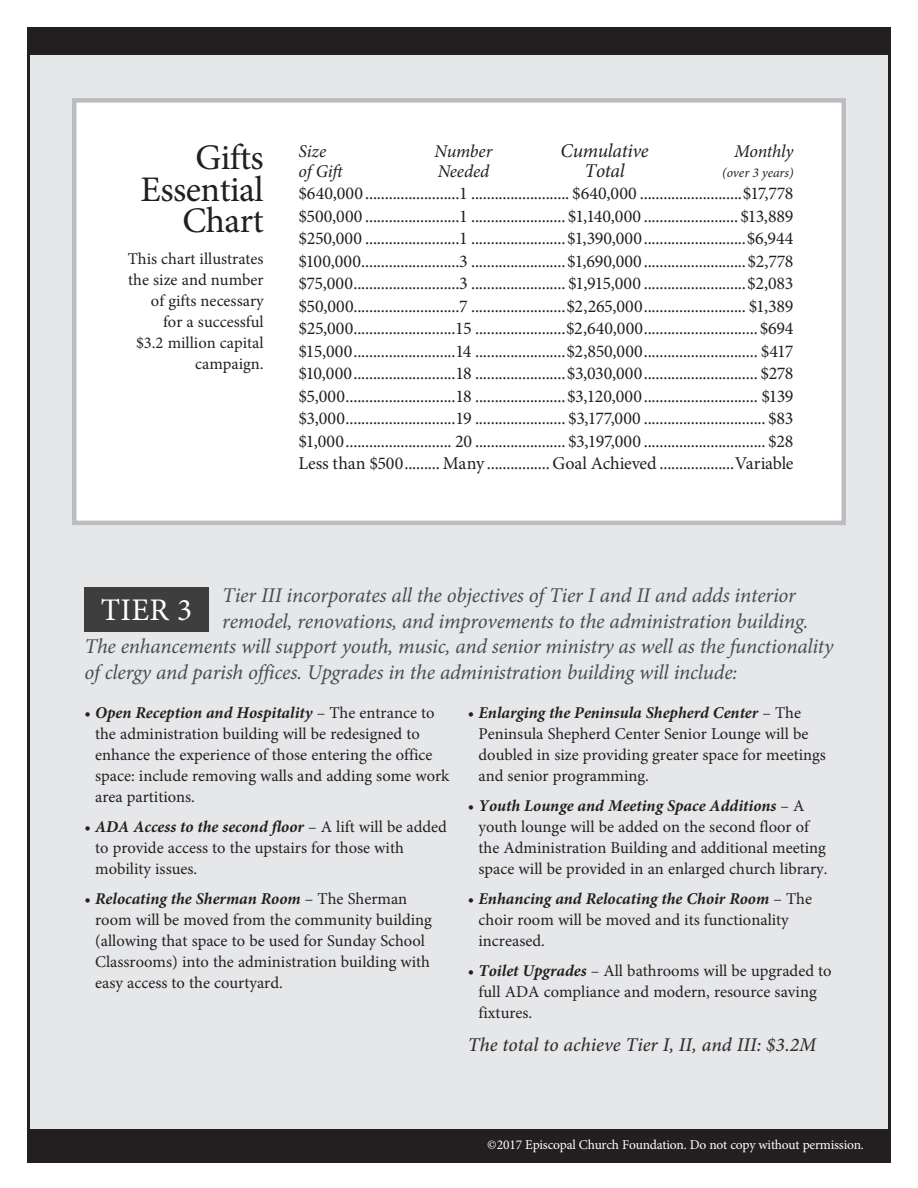
<style>
.page{position:relative;width:918px;height:1188px;background:#fff}
.page>*{position:absolute;margin:0;border:0;box-sizing:border-box;transform-origin:0 0}
.t1{font:36px/31.5px "Minion Pro";letter-spacing:-.015em;color:#231f20;text-align:right}
.t2{font:31.5px "Minion Pro";color:#fff}
.t3{font:italic 21px "Minion Pro";letter-spacing:-.01em;color:#4b4c4d}
.t4{font:italic 500 19.5px "Minion Pro";color:#312f30}
.t5{font:italic 19.5px "Minion Pro";letter-spacing:-.015em;color:#231f20}
.t6{font:18px/22.5px "Minion Pro";letter-spacing:-.01em;color:#231f20;text-align:justify}
.t7{font:italic 18px "Minion Pro";letter-spacing:-.01em;color:#231f20}
.t8{font:16.5px/21px "Minion Pro";color:#231f20}
.t9{font:13.5px "Minion Pro";letter-spacing:-.015em;color:#fff}
.t10{font:italic 13.5px "Minion Pro";letter-spacing:-.005em;color:#231f20}
.s1{font-weight:700;font-style:italic}
</style>
<div class="page">
<div style="left:29px;top:43px;width:860px;height:1096px;background:#e6e7e9"></div>
<div style="left:27px;top:1129px;width:864px;height:33px;background:#231f20"></div>
<div style="left:27px;top:28px;width:864px;height:27px;background:#231f20"></div>
<div style="left:72px;top:98px;width:774px;height:427px;background:#fff;border:4px solid #bcbdc0"></div>
<div style="left:85px;top:587px;width:124px;height:44px;background:#3e3e3f"></div>
<h1 class="t1" style="left:141px;top:142px;width:125px">Gifts<br>Essential<br>Chart</h1>
<p class="t8" style="left:128px;top:248px;width:137px;text-align:right">This chart illustrates the size and number of gifts necessary for a successful<br>$3.2 million capital campaign.</p>
<p class="t7" style="left:298px;top:139px;width:29px">Size</p>
<p class="t7" style="left:435px;top:139px;width:59px">Number</p>
<p class="t5" style="left:561px;top:137px;width:90px">Cumulative</p>
<p class="t7" style="left:734px;top:139px;width:61px">Monthly</p>
<p class="t7" style="left:298px;top:158px;width:49px">of Gift</p>
<p class="t7" style="left:438px;top:158px;width:53px">Needed</p>
<p class="t5" style="left:585px;top:157px;width:42px">Total</p>
<p class="t10" style="left:722px;top:163px;width:73px">(over 3 years)</p>
<p class="t6" style="left:298px;top:182px;width:497px">$640,000 ........................1 ......................... $640,000 ..........................$17,778 $500,000 ........................1 ........................ $1,140,000 ........................ $13,889 $250,000 ........................1 ........................$1,390,000..........................$6,944 $100,000.........................3 ........................$1,690,000..........................$2,778 $75,000...........................3 ........................ $1,915,000 ..........................$2,083 $50,000...........................7 ........................$2,265,000.......................... $1,389 $25,000..........................15 .......................$2,640,000.............................$694 $15,000..........................14 .......................$2,850,000............................. $417 $10,000..........................18 .......................$3,030,000............................. $278 $5,000............................18 .......................$3,120,000............................. $139 $3,000............................19 ....................... $3,177,000 ............................... $83 $1,000........................... 20 ....................... $3,197,000 ............................... $28<br>Less than $500......... Many ................ Goal Achieved ...................Variable</p>
<p class="t3" style="left:222px;top:581px;width:575px">Tier III incorporates all the objectives of Tier I and II and adds interior</p>
<p class="t3" style="left:222px;top:607px;width:588px">remodel, renovations, and improvements to the administration building.</p>
<p class="t3" style="left:85px;top:632px;width:750px">The enhancements will support youth, music, and senior ministry as well as the functionality</p>
<p class="t3" style="left:85px;top:658px;width:654px">of clergy and parish offices. Upgrades in the administration building will include:</p>
<p class="t8" style="left:95px;top:702px;width:356px;text-indent:-11px">• <span class="s1">Open Reception and Hospitality</span> – The entrance to the administration building will be redesigned to enhance the experience of those entering the office space: include removing walls and adding some work area partitions.</p>
<p class="t8" style="left:95px;top:816px;width:353px;text-indent:-11px">• <span class="s1">ADA Access to the second floor</span> – A lift will be added to provide access to the upstairs for those with mobility issues.</p>
<p class="t8" style="left:95px;top:888px;width:338px;text-indent:-11px">• <span class="s1">Relocating the Sherman Room</span> – The Sherman room will be moved from the community building (allowing that space to be used for Sunday School Classrooms) into the administration building with easy access to the courtyard.</p>
<h2 class="t2" style="left:101px;top:589px;width:93px">TIER 3</h2>
<p class="t8" style="left:479px;top:702px;width:349px;text-indent:-11px">• <span class="s1">Enlarging the Peninsula Shepherd Center</span> – The Peninsula Shepherd Center Senior Lounge will be doubled in size providing greater space for meetings and senior programming.</p>
<p class="t8" style="left:479px;top:795px;width:351px;text-indent:-11px">• <span class="s1">Youth Lounge and Meeting Space Additions</span> – A youth lounge will be added on the second floor of the Administration Building and additional meeting space will be provided in an enlarged church library.</p>
<p class="t8" style="left:479px;top:888px;width:335px;text-indent:-11px">• <span class="s1">Enhancing and Relocating the Choir Room</span> – The choir room will be moved and its functionality increased.</p>
<p class="t8" style="left:479px;top:960px;width:355px;text-indent:-11px">• <span class="s1">Toilet Upgrades</span> – All bathrooms will be upgraded to full ADA compliance and modern, resource saving fixtures.</p>
<p class="t4" style="left:468px;top:1031px;width:350px">The total to achieve Tier I, II, and III: $3.2M</p>
<p class="t9" style="left:487px;top:1136px;width:379px">©2017 Episcopal Church Foundation. Do not copy without permission.</p>
</div>
